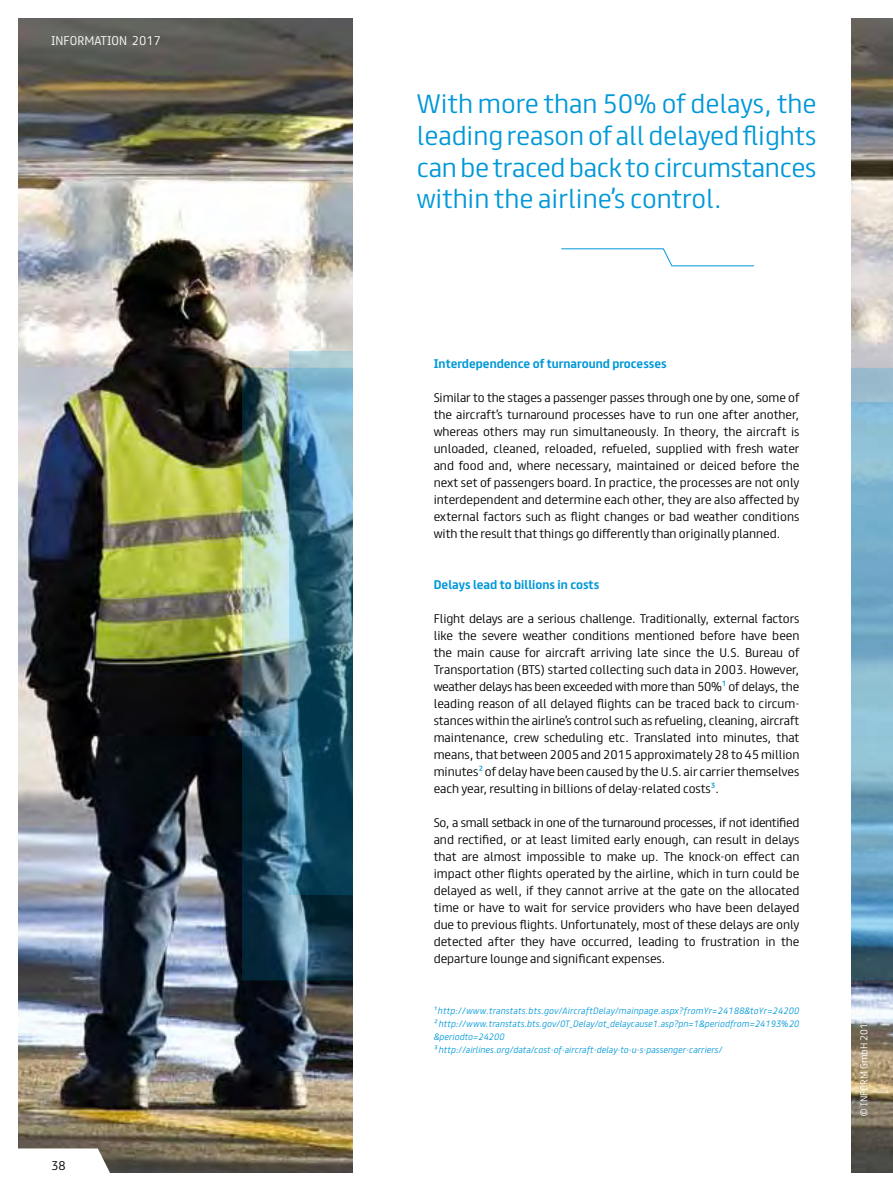
<style>
.page{position:relative;width:893px;height:1191px;background:#fff}
.page>*{position:absolute;margin:0;border:0;box-sizing:border-box;transform-origin:0 0}
.t1{font:300 24px/32px "FS Truman";color:#0098d8;text-align:justify}
.t2{font:300 11.25px/17px "FS Truman";color:#000;text-align:justify}
.t3{font:700 11.25px "FS Truman";color:#0098d8}
.t4{font:300 11.25px "FS Truman";letter-spacing:.005em;color:#fff}
.t5{font:300 9px "FS Truman";color:#fff}
.t6{font:italic 300 8.25px/12.8px "FS Truman";letter-spacing:.01em;color:#0098d8}
.s1{color:#0098d8}
</style>
<div class="page">
<img style="left:18px;top:18px;width:335px;height:1155px">
<img style="left:851px;top:18px;width:42px;height:1155px">
<img style="left:242px;top:317px;width:651px;height:663px">
<svg style="left:289px;top:351px;width:604px;height:595px;background:#5a8ca4"></svg>
<div style="left:353px;top:0;width:497px;height:1191px;background:#fff"></div>
<svg style="left:561px;top:248px;width:193px;height:18px"></svg>
<p class="t4" style="left:51px;top:30px;width:111px">Information 2017</p>
<p class="t2" style="left:51px;top:1155px;width:16px">38</p>
<h1 class="t1" style="left:417px;top:85px;width:401px">With more than 50% of delays, the leading reason of all delayed flights can be traced back to circumstances within the airline’s control.</h1>
<p class="t3" style="left:434px;top:354px;width:235px">Interdependence of turnaround processes</p>
<p class="t2" style="left:434px;top:388px;width:367px">Similar to the stages a passenger passes through one by one, some of the aircraft’s turnaround processes have to run one after another, whereas others may run simultaneously. In theory, the aircraft is unloaded, cleaned, reloaded, refueled, supplied with fresh water and food and, where necessary, maintained or deiced before the next set of passengers board. In practice, the processes are not only interdependent and determine each other, they are also affected by external factors such as flight changes or bad weather conditions with the result that things go differently than originally planned.</p>
<p class="t3" style="left:434px;top:575px;width:167px">Delays lead to billions in costs</p>
<p class="t2" style="left:434px;top:609px;width:367px">Flight delays are a serious challenge. Traditionally, external factors like the severe weather conditions mentioned before have been the main cause for aircraft arriving late since the U .S. Bureau of Transportation (BTS) started collecting such data in 2003. However, weather delays has been exceeded with more than 50%<span class="s1">¹</span> of delays, the leading reason of all delayed flights can be traced back to circum&shy;stances within the airline’s control such as refueling, cleaning, aircraft maintenance, crew scheduling etc. Translated into minutes, that means, that between 2005 and 2015 approximately 28 to 45 million minutes<span class="s1">²</span> of delay have been caused by the U .S. air carrier themselves each year, resulting in billions of delay-related costs<span class="s1">³</span>.</p>
<p class="t2" style="left:434px;top:813px;width:367px">So, a small setback in one of the turnaround processes, if not identified and rectified, or at least limited early enough, can result in delays that are almost impossible to make up. The knock-on effect can impact other flights operated by the airline, which in turn could be delayed as well, if they cannot arrive at the gate on the allocated time or have to wait for service providers who have been delayed due to previous flights. U nfortunately, most of these delays are only detected after they have occurred, leading to frustration in the departure lounge and significant expenses.</p>
<p class="t6" style="left:434px;top:1004px;width:367px">¹ http://www.transtats.bts.gov/AircraftDelay/mainpage.aspx?fromYr=24188&amp;toYr=24200<br>² http://www.transtats.bts.gov/OT_Delay/ot_delaycause1.asp?pn=1&amp;periodfrom=24193%20 &amp;periodto=24200<br>³ http://airlines.org/data/cost-of-aircraft-delay-to-u-s-passenger-carriers/</p>
<p class="t5" style="left:856px;top:1116px;width:100px;rotate:-90deg">© Inform GmbH 2017</p>
</div>
